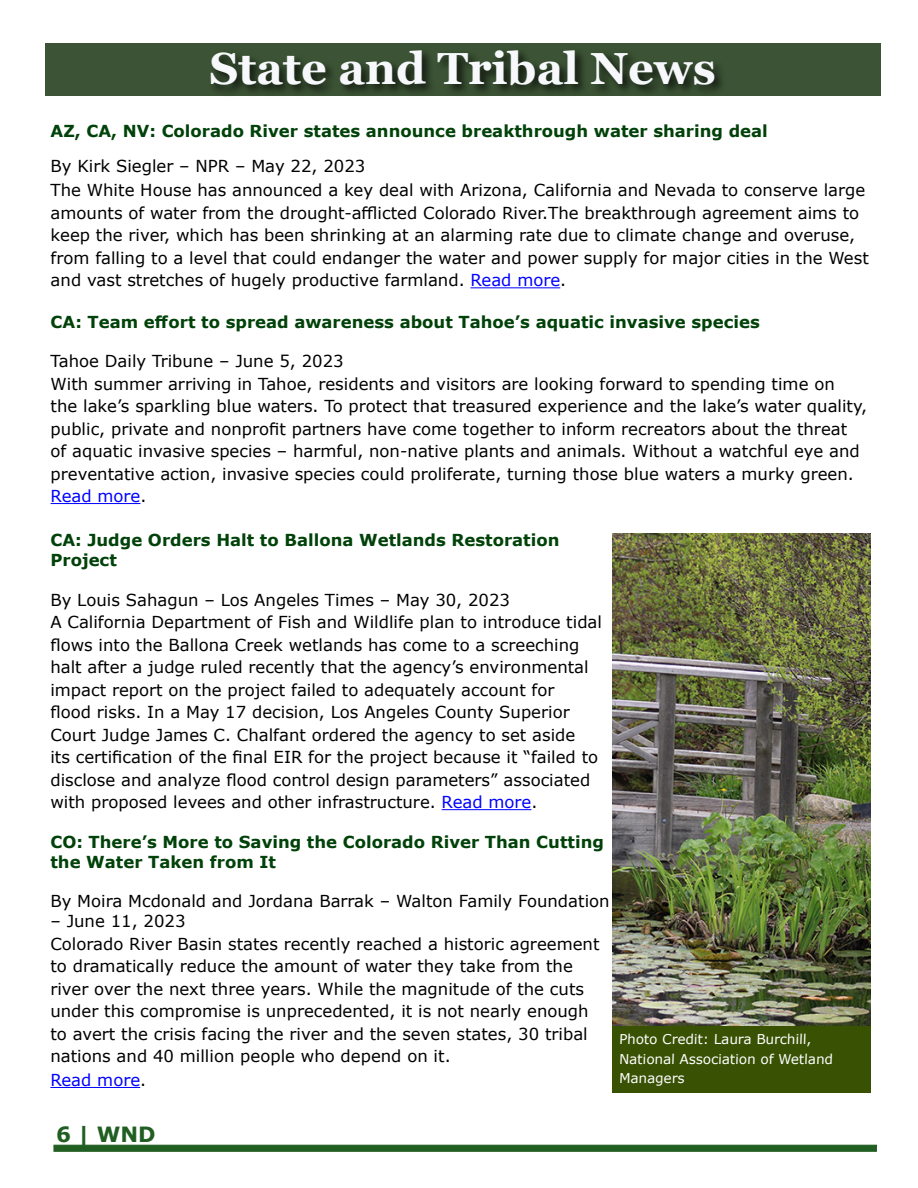
<style>
.page{position:relative;width:918px;height:1188px;background:#fff}
.page>*{position:absolute;margin:0;border:0;box-sizing:border-box;transform-origin:0 0}
.t1{font:700 45px "Georgia";color:#f6f8fb}
.t2{font:700 21px "Verdana";color:#215e21}
.t3{font:16.5px/22.5px "Verdana";color:#000}
.t4{font:700 16.5px/19.8px "Verdana";color:#004209}
.t5{font:16.5px "Verdana";color:#00f}
.t6{font:13.5px/19.5px "Verdana";color:#fff}
.s1{color:#00f}
.s2{color:#000}
</style>
<div class="page">
<div style="left:53px;top:1145px;width:824px;height:7px;background:#215e21;border:1px solid #215e21"></div>
<div style="left:45px;top:43px;width:836px;height:53px;background:#3c5435"></div>
<hr style="left:470px;top:287px;width:90px;height:1px;background:#00f">
<hr style="left:51px;top:503px;width:89px;height:1px;background:#00f">
<div style="left:208px;top:47px;width:519px;height:51px;background:#000;opacity:.75"></div>
<hr style="left:442px;top:809px;width:89px;height:1px;background:#00f">
<hr style="left:50px;top:1087px;width:90px;height:1px;background:#00f">
<img style="left:612px;top:534px;width:258px;height:493px">
<div style="left:612px;top:1027px;width:258px;height:66px;background:#395103"></div>
<h1 class="t1" style="left:209px;top:40px;width:508px">State and Tribal News</h1>
<p class="t4" style="left:51px;top:121px;width:719px">AZ, CA, NV: Colorado River states announce breakthrough water sharing deal</p>
<p class="t3" style="left:51px;top:154px;width:816px;line-height:24px">By Kirk Siegler – NPR – May 22, 2023<br>The White House has announced a key deal with Arizona, California and Nevada to conserve large</p>
<p class="t3" style="left:51px;top:201px;width:820px">amounts of water from the drought-afflicted Colorado River.The breakthrough agreement aims to keep the river, which has been shrinking at an alarming rate due to climate change and overuse, from falling to a level that could endanger the water and power supply for major cities in the West and vast stretches of hugely productive farmland. <span class="s1">Read more</span>.</p>
<p class="t4" style="left:51px;top:311px;width:711px">CA: Team effort to spread awareness about Tahoe’s aquatic invasive species</p>
<p class="t3" style="left:51px;top:350px;width:818px">Tahoe Daily Tribune – June 5, 2023<br>With summer arriving in Tahoe, residents and visitors are looking forward to spending time on<br>the lake’s sparkling blue waters. To protect that treasured experience and the lake’s water quality, public, private and nonprofit partners have come together to inform recreators about the threat<br>of aquatic invasive species – harmful, non-native plants and animals. Without a watchful eye and preventative action, invasive species could proliferate, turning those blue waters a murky green.<br><span class="s1">Read more</span>.</p>
<p class="t4" style="left:50px;top:530px;width:511px">CA: Judge Orders Halt to Ballona Wetlands Restoration<br>Project</p>
<p class="t3" style="left:50px;top:588px;width:553px">By Louis Sahagun – Los Angeles Times – May 30, 2023<br>A California Department of Fish and Wildlife plan to introduce tidal flows into the Ballona Creek wetlands has come to a screeching halt after a judge ruled recently that the agency’s environmental impact report on the project failed to adequately account for<br>flood risks. In a May 17 decision, Los Angeles County Superior Court Judge James C. Chalfant ordered the agency to set aside<br>its certification of the final EIR for the project because it “failed to disclose and analyze flood control design parameters” associated with proposed levees and other infrastructure. <span class="s1">Read more</span>.</p>
<p class="t4" style="left:50px;top:832px;width:555px">CO: There’s More to Saving the Colorado River Than Cutting the Water Taken from It</p>
<p class="t3" style="left:50px;top:890px;width:561px">By Moira Mcdonald and Jordana Barrak – Walton Family Foundation</p>
<p class="t3" style="left:50px;top:910px;width:551px">– June 11, 2023<br>Colorado River Basin states recently reached a historic agreement to dramatically reduce the amount of water they take from the river over the next three years. While the magnitude of the cuts under this compromise is unprecedented, it is not nearly enough to avert the crisis facing the river and the seven states, 30 tribal nations and 40 million people who depend on it.</p>
<p class="t5" style="left:50px;top:1069px;width:97px">Read more<span class="s2">.</span></p>
<p class="t6" style="left:619px;top:1030px;width:216px">Photo Credit: Laura Burchill,<br>National Association of Wetland<br>Managers</p>
<p class="t2" style="left:56px;top:1120px;width:101px">6 | WND</p>
</div>
